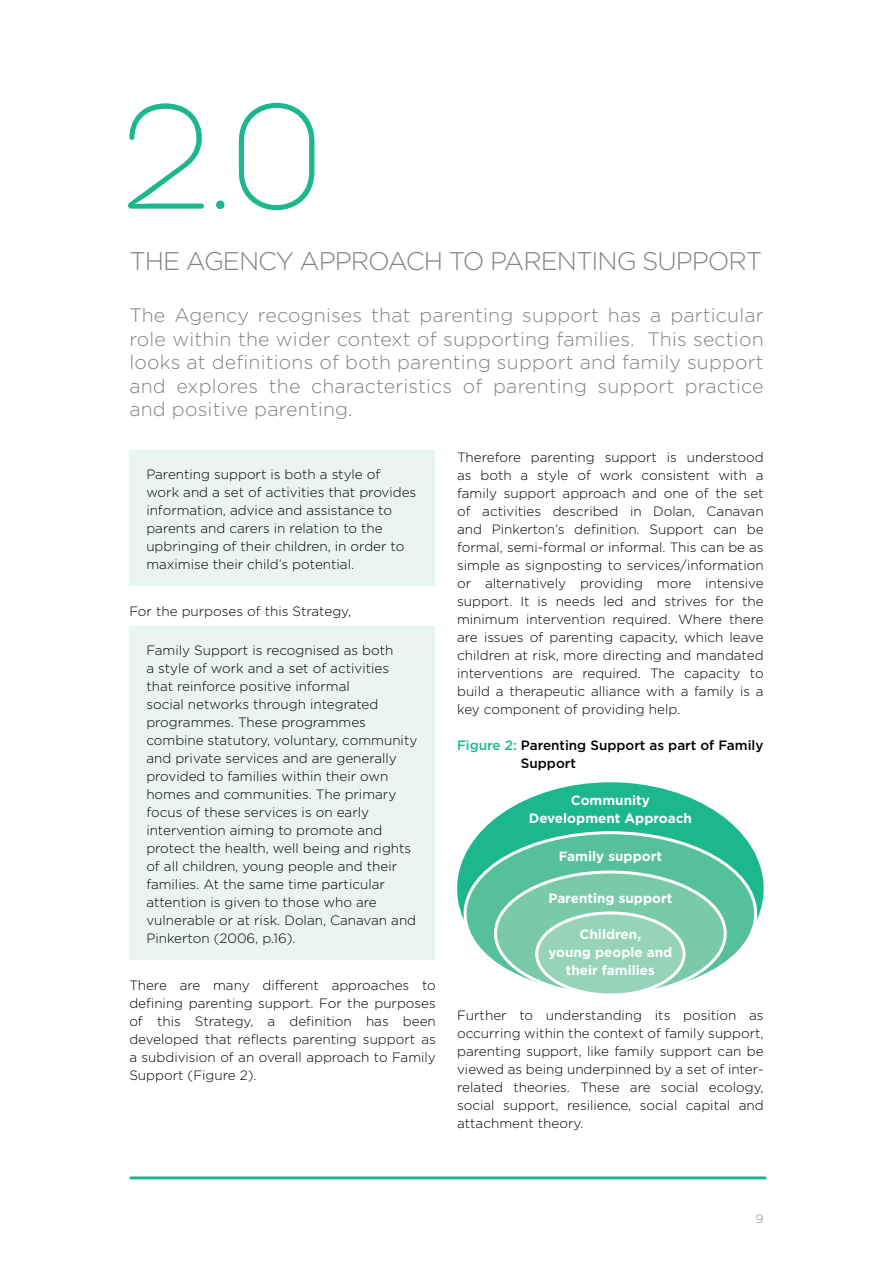
<style>
.page{position:relative;width:893px;height:1263px;background:#fff}
.page>*{position:absolute;margin:0;border:0;box-sizing:border-box;transform-origin:0 0}
.t1{font:300 165px "Hero";color:#1cb78d}
.t2{font:300 25.5px "Gotham Rounded";letter-spacing:-.04em;color:#808285}
.t3{font:300 19.5px/23.4px "Gotham";letter-spacing:.01em;color:#808285;text-align:justify}
.t4{font:300 13.5px/18px "Gotham";color:#000;text-align:justify}
.t5{font:700 13.5px/18px "Gotham";color:#fff;text-align:center}
.t6{font:500 13.5px/18px "Gotham";color:#000}
.t7{font:300 12px "Gotham";color:#808285}
.s1{color:#1cb78d}
</style>
<div class="page">
<hr style="left:131px;top:1176px;width:634px;height:3px;background:#1cb78d">
<div style="left:457px;top:782px;width:307px;height:213px;background:#1cb78d;border-radius:50%"></div>
<div style="left:465px;top:833px;width:291px;height:162px;background:#56c09b;border-radius:50%"></div>
<div style="left:495px;top:872px;width:230px;height:123px;background:#79c9aa;border-radius:50%"></div>
<div style="left:537px;top:913px;width:147px;height:82px;background:#96d3ba;border-radius:50%"></div>
<div style="left:535px;top:911px;width:150px;height:85px;border:3px solid #fff;border-radius:50%"></div>
<div style="left:129px;top:451px;width:305px;height:135px;background:#e9f5ef"></div>
<div style="left:129px;top:626px;width:305px;height:334px;background:#e9f5ef"></div>
<h1 class="t1" style="left:119px;top:73px;width:204px">2.0</h1>
<h2 class="t2" style="left:129px;top:244px;width:94px">THE AGENC</h2>
<h2 class="t2" style="left:276px;top:244px;width:112px">Y APPROAC</h2>
<h2 class="t2" style="left:424px;top:244px;width:134px">H TO PARENTING</h2>
<h2 class="t2" style="left:642px;top:244px;width:18px">SUPPO</h2>
<h2 class="t2" style="left:729px;top:244px;width:29px">RT</h2>
<p class="t3" style="left:129px;top:304px;width:636px">The Agency recognises that parenting support has a particular role within the wider context of supporting families. This section looks at definitions of both parenting support and family support and explores the characteristics of parenting support practice and positive parenting.</p>
<p class="t4" style="left:146px;top:465px;width:271px;text-align:left">Parenting support is both a style of work and a set of activities that provides information, advice and assistance to parents and carers in relation to the upbringing of their children, in order to maximise their child’s potential.</p>
<p class="t4" style="left:129px;top:602px;width:223px">For the purposes of this Strategy,</p>
<p class="t4" style="left:146px;top:641px;width:272px;text-align:left">Family Support is recognised as both<br>a style of work and a set of activities that reinforce positive informal<br>social networks through integrated programmes. These programmes combine statutory, voluntary, community and private services and are generally provided to families within their own homes and communities. The primary focus of these services is on early intervention aiming to promote and protect the health, well being and rights of all children, young people and their families. At the same time particular attention is given to those who are vulnerable or at risk. Dolan, Canavan and Pinkerton (2006, p.16).</p>
<p class="t4" style="left:129px;top:976px;width:308px">There are many different approaches to defining parenting support. For the purposes of this Strategy, a definition has been developed that reflects parenting support as a subdivision of an overall approach to Family Support (Figure 2).</p>
<p class="t4" style="left:457px;top:448px;width:308px">Therefore parenting support is understood as both a style of work consistent with a family support approach and one of the set of activities described in Dolan, Canavan and Pinkerton’s definition. Support can be formal, semi-formal or informal. This can be as simple as signposting to services/information or alternatively providing more intensive support. It is needs led and strives for the minimum intervention required. Where there are issues of parenting capacity, which leave children at risk, more directing and mandated interventions are required. The capacity to build a therapeutic alliance with a family is a key component of providing help.</p>
<p class="t6" style="left:521px;top:736px;width:244px;text-indent:-64px"><span class="s1">Figure 2:</span> Parenting Support as part of Family<br>Support</p>
<p class="t5" style="left:529px;top:791px;width:165px">Community<br>Development Approach</p>
<p class="t5" style="left:559px;top:847px;width:105px">Family support</p>
<p class="t5" style="left:548px;top:888px;width:125px">Parenting support</p>
<p class="t5" style="left:548px;top:925px;width:126px">Children,<br>young people and their families</p>
<p class="t4" style="left:457px;top:1006px;width:308px">Further to understanding its position as occurring within the context of family support, parenting support, like family support can be viewed as being underpinned by a set of inter&shy;related theories. These are social ecology, social support, resilience, social capital and attachment theory.</p>
<p class="t7" style="left:756px;top:1212px;width:9px">9</p>
</div>
